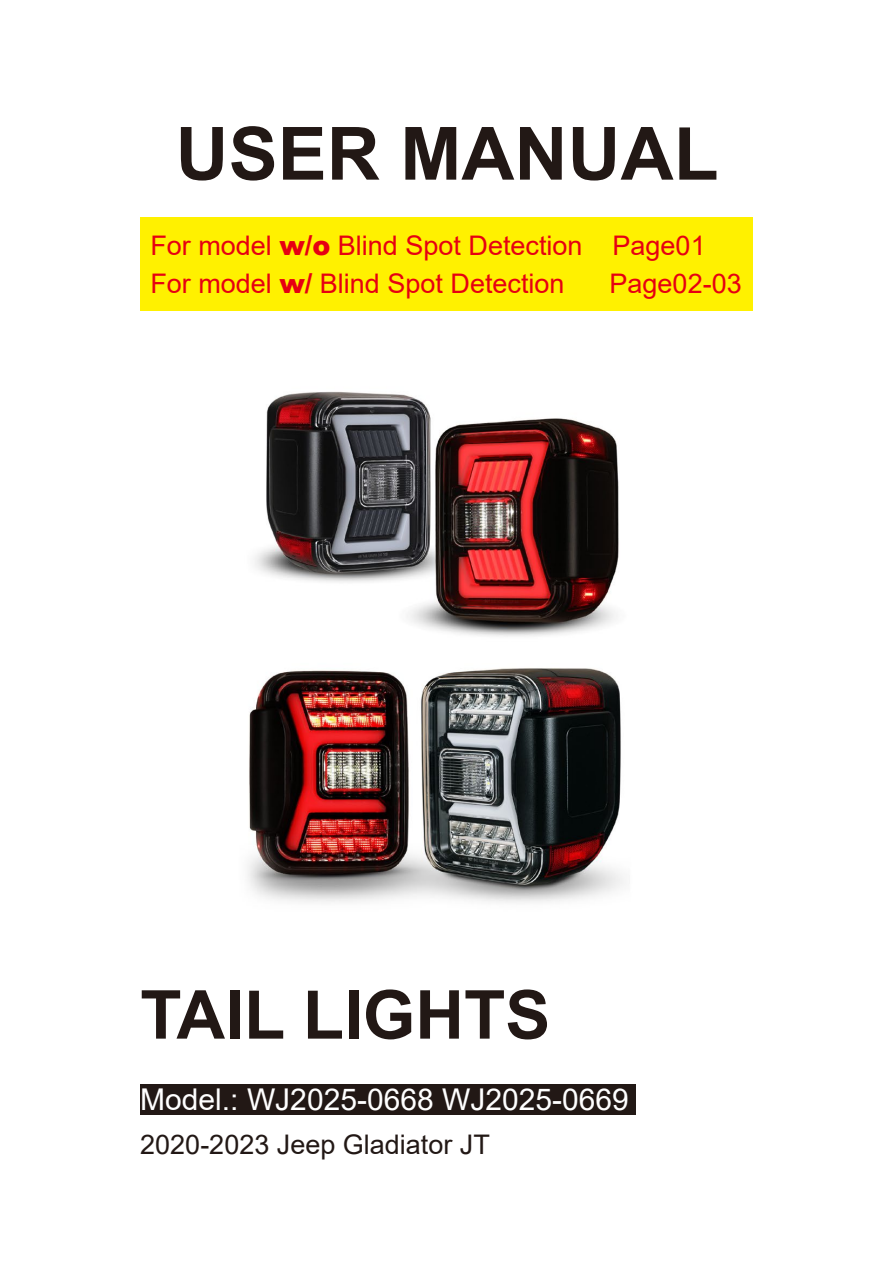
<style>
.page{position:relative;width:893px;height:1263px;background:#fff}
.page>*{position:absolute;margin:0;border:0;box-sizing:border-box;transform-origin:0 0}
.t1{font:700 73.5px "Arial";color:#221815}
.t2{font:700 67.5px "Arial";color:#221815}
.t3{font:30px "Arial";color:#fff}
.t4{font:27px/38.2px "Arial";color:#e60012}
.t5{font:27px "Arial";color:#221815}
.s1{font-weight:900}
</style>
<div class="page">
<div style="left:140px;top:217px;width:613px;height:93px;background:#fff100"></div>
<div style="left:140px;top:1084px;width:495px;height:30px;background:#221815"></div>
<img style="left:248px;top:391px;width:376px;height:512px">
<h1 class="t1" style="left:176px;top:102px;width:545px">USER MANUAL</h1>
<p class="t4" style="left:150px;top:226px;width:557px">For model <span class="s1">w/o</span> Blind Spot Detection Page01<br>For model <span class="s1">w/</span> Blind Spot Detection</p>
<p class="t4" style="left:610px;top:264px;width:134px">Page02-03</p>
<h2 class="t2" style="left:140px;top:967px;width:412px">TAIL LIGHTS</h2>
<p class="t3" style="left:140px;top:1079px;width:490px">Model.: WJ2025-0668 WJ2025-0669</p>
<p class="t5" style="left:140px;top:1126px;width:351px">2020-2023 Jeep Gladiator JT</p>
</div>
